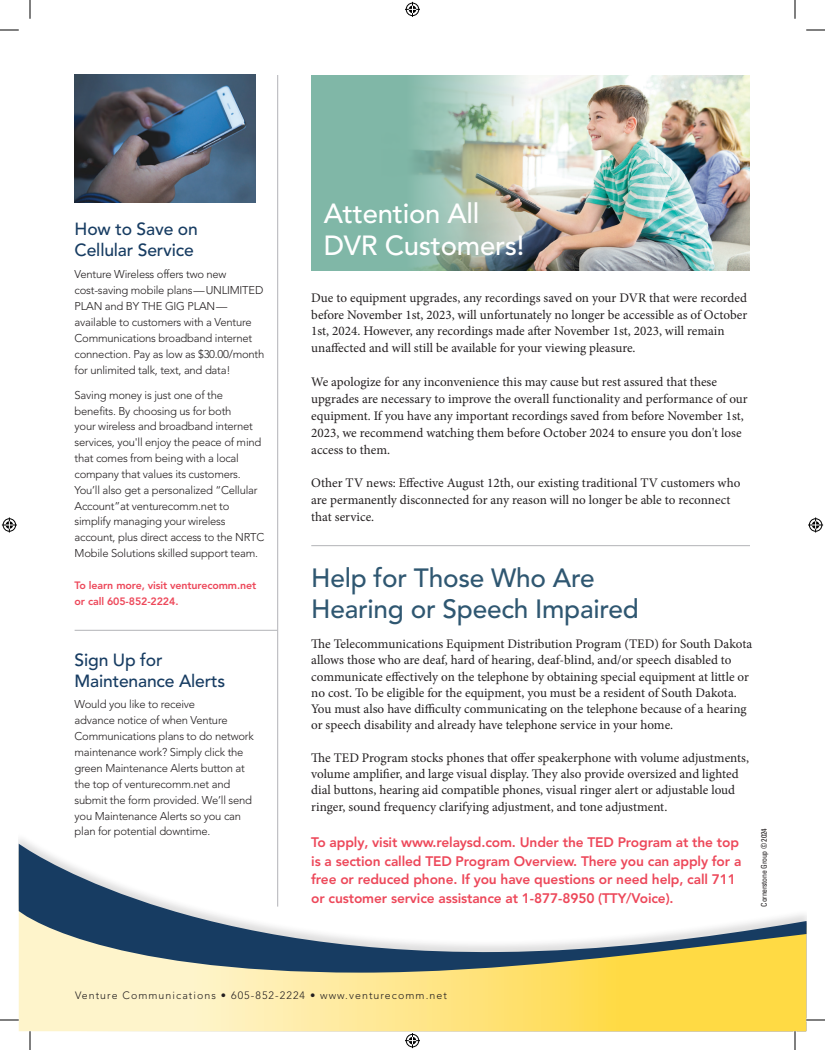
<style>
.page{position:relative;width:825px;height:1050px;background:#fff}
.page>*{position:absolute;margin:0;border:0;box-sizing:border-box;transform-origin:0 0}
.t1{font:500 27.5px/31.2px "Avenir LT Pro";letter-spacing:-.01em;color:#fff}
.t2{font:500 26.25px/31.2px "Avenir LT Pro";letter-spacing:-.01em;color:#2f5771}
.t3{font:500 17.5px/20.9px "Avenir LT Pro";letter-spacing:-.01em;color:#173c62}
.t4{font:800 13.75px/18.8px "Avenir LT Pro";letter-spacing:-.01em;color:#ed485a}
.t5{font:13.12px/16.9px "Minion Pro";letter-spacing:-.005em;color:#231f20}
.t6{font:300 11.25px/15.9px "Avenir LT Pro";letter-spacing:-.02em;color:#231f20}
.t7{font:300 10.62px "Avenir LT Pro";letter-spacing:.1em;color:#231f20}
.t8{font:800 10.62px/16px "Avenir LT Pro";letter-spacing:-.01em;color:#ed485a}
.t9{font:condensed 7.75px "Univers LT Std";letter-spacing:-.03em;color:#231f20}
</style>
<div class="page">
<hr style="left:277px;top:75px;width:1px;height:832px;background:#b2b3b7">
<svg style="left:19px;top:973px;width:787px;height:58px;background:#fee688"></svg>
<div style="left:19px;top:831px;width:787px;height:142px;background:#fff"></div>
<svg style="left:19px;top:844px;width:787px;height:129px"></svg>
<hr style="left:75px;top:630px;width:202px;height:1px;background:#b2b3b7">
<hr style="left:311px;top:545px;width:439px;height:1px;background:#b2b3b7">
<div style="left:311px;top:75px;width:439px;height:195px;background:#80b7a7"></div>
<img style="left:414px;top:75px;width:336px;height:195px">
<img style="left:75px;top:75px;width:180px;height:127px">
<svg style="left:0;top:29px;width:19px;height:1px"></svg>
<svg style="left:806px;top:29px;width:19px;height:1px"></svg>
<svg style="left:0;top:1019px;width:19px;height:1px"></svg>
<svg style="left:806px;top:1018px;width:19px;height:4px"></svg>
<svg style="left:29px;top:0;width:1px;height:19px"></svg>
<svg style="left:29px;top:1031px;width:1px;height:19px"></svg>
<svg style="left:794px;top:0;width:1px;height:19px"></svg>
<svg style="left:793px;top:1031px;width:4px;height:19px"></svg>
<svg style="left:0;top:30px;width:19px;height:1px"></svg>
<svg style="left:806px;top:30px;width:19px;height:1px"></svg>
<svg style="left:0;top:1020px;width:19px;height:1px"></svg>
<svg style="left:806px;top:1020px;width:19px;height:1px"></svg>
<svg style="left:30px;top:0;width:1px;height:19px"></svg>
<svg style="left:30px;top:1031px;width:1px;height:19px"></svg>
<svg style="left:795px;top:0;width:1px;height:19px"></svg>
<svg style="left:795px;top:1031px;width:1px;height:19px"></svg>
<svg style="left:405px;top:2px;width:15px;height:15px"></svg>
<svg style="left:405px;top:1033px;width:15px;height:15px"></svg>
<div style="left:2px;top:517px;width:15px;height:16px;border:3px solid #fff;border-radius:50%"></div>
<svg style="left:2px;top:518px;width:15px;height:14px"></svg>
<div style="left:808px;top:517px;width:15px;height:16px;border:3px solid #fff;border-radius:50%"></div>
<svg style="left:808px;top:518px;width:15px;height:14px"></svg>
<h3 class="t3" style="left:75px;top:219px;width:125px">How to Save on<br>Cellular Service</h3>
<p class="t6" style="left:75px;top:266px;width:191px">Venture Wireless offers two new cost-saving mobile plans—UNLIMITED PLAN and BY THE GIG PLAN— available to customers with a Venture Communications broadband internet connection. Pay as low as $30.00/month for unlimited talk, text, and data!</p>
<p class="t6" style="left:75px;top:387px;width:191px">Saving money is just one of the benefits. By choosing us for both<br>your wireless and broadband internet services, you'll enjoy the peace of mind that comes from being with a local company that values its customers.<br>You’ll also get a personalized “Cellular Account”at venturecomm.net to simplify managing your wireless account, plus direct access to the NRTC Mobile Solutions skilled support team.</p>
<p class="t8" style="left:75px;top:578px;width:183px">To learn more, visit venturecomm.net or call 605-852-2224.</p>
<h3 class="t3" style="left:75px;top:650px;width:152px">Sign Up for<br>Maintenance Alerts</h3>
<p class="t6" style="left:75px;top:696px;width:181px">Would you like to receive<br>advance notice of when Venture<br>Communications plans to do network maintenance work? Simply click the green Maintenance Alerts button at the top of venturecomm.net and submit the form provided. We’ll send you Maintenance Alerts so you can plan for potential downtime.</p>
<h1 class="t1" style="left:324px;top:199px;width:202px">Attention All<br>DVR Customers!</h1>
<p class="t5" style="left:311px;top:289px;width:438px">Due to equipment upgrades, any recordings saved on your DVR that were recorded before November 1st, 2023, will unfortunately no longer be accessible as of October 1st, 2024. However, any recordings made after November 1st, 2023, will remain unaffected and will still be available for your viewing pleasure.</p>
<p class="t5" style="left:311px;top:373px;width:438px">We apologize for any inconvenience this may cause but rest assured that these upgrades are necessary to improve the overall functionality and performance of our equipment. If you have any important recordings saved from before November 1st, 2023, we recommend watching them before October 2024 to ensure you don't lose access to them.</p>
<p class="t5" style="left:311px;top:475px;width:431px">Other TV news: Effective August 12th, our existing traditional TV customers who are permanently disconnected for any reason will no longer be able to reconnect that service.</p>
<h2 class="t2" style="left:311px;top:563px;width:329px">Help for Those Who Are<br>Hearing or Speech Impaired</h2>
<p class="t5" style="left:311px;top:636px;width:442px;line-height:16.2px">The Telecommunications Equipment Distribution Program (TED) for South Dakota allows those who are deaf, hard of hearing, deaf-blind, and/or speech disabled to communicate effectively on the telephone by obtaining special equipment at little or no cost. To be eligible for the equipment, you must be a resident of South Dakota.<br>You must also have difficulty communicating on the telephone because of a hearing or speech disability and already have telephone service in your home.</p>
<p class="t5" style="left:311px;top:749px;width:439px;line-height:16.5px">The TED Program stocks phones that offer speakerphone with volume adjustments, volume amplifier, and large visual display. They also provide oversized and lighted dial buttons, hearing aid compatible phones, visual ringer alert or adjustable loud ringer, sound frequency clarifying adjustment, and tone adjustment.</p>
<p class="t4" style="left:311px;top:833px;width:432px">To apply, visit www.relaysd.com. Under the TED Program at the top is a section called TED Program Overview. There you can apply for a free or reduced phone. If you have questions or need help, call 711 or customer service assistance at 1-877-8950 (TTY/Voice).</p>
<p class="t9" style="left:759px;top:907px;width:80px;rotate:-90deg">Cornerstone Group © 2024</p>
<p class="t7" style="left:75px;top:989px;width:374px">Venture Communications • 605-852-2224 • www.venturecomm.net</p>
</div>
